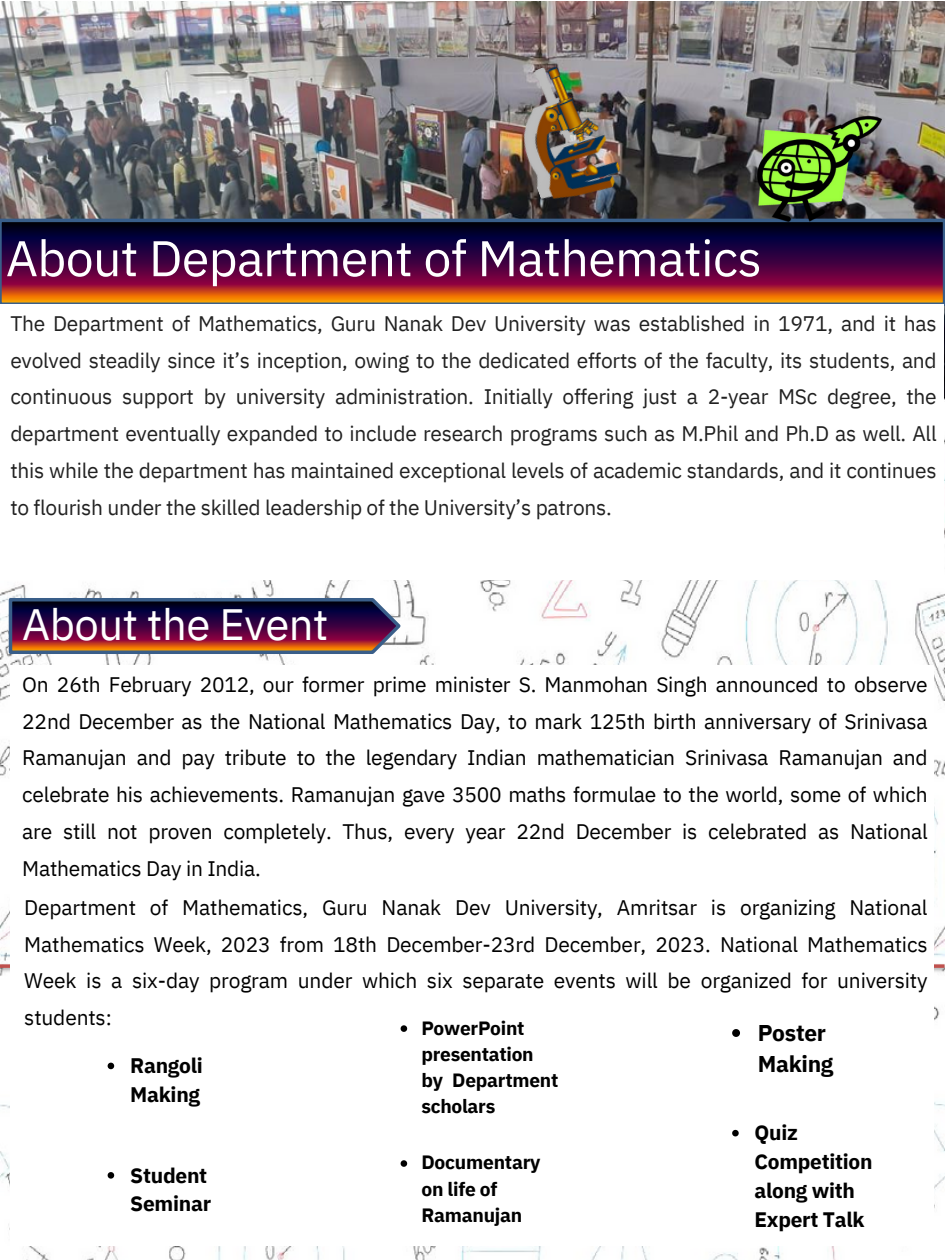
<style>
.page{position:relative;width:945px;height:1260px;background:#fff}
.page>*{position:absolute;margin:0;border:0;box-sizing:border-box;transform-origin:0 0}
.t1{font:50.05px "IBM Plex Sans";letter-spacing:-.015em;color:#fff}
.t2{font:43.75px "IBM Plex Sans";letter-spacing:-.015em;color:#fff}
.t3{font:700 22.75px/31.5px "IBM Plex Sans";letter-spacing:-.015em;color:#000}
.t4{font:21px/36.8px "IBM Plex Sans";letter-spacing:-.01em;color:#000;text-align:justify}
.t5{font:21px/36.8px "IBM Plex Sans";letter-spacing:-.015em;color:#212121;text-align:justify}
.t6{font:700 21px/28.9px "IBM Plex Sans";letter-spacing:-.015em;color:#000}
.t7{font:700 20.82px/28.9px "IBM Plex Sans";letter-spacing:-.015em;color:#000}
.t8{font:700 19.25px/26.2px "IBM Plex Sans";letter-spacing:-.015em;color:#000}
.t9{font:700 19.07px/26.2px "IBM Plex Sans";letter-spacing:-.015em;color:#000}
</style>
<div class="page">
<img style="left:0;top:1px;width:945px;height:1259px">
<svg style="left:0;top:219px;width:945px;height:87px;background:#531734"></svg>
<img style="left:499px;top:54px;width:126px;height:158px">
<img style="left:756px;top:115px;width:126px;height:106px">
<div style="left:0;top:304px;width:944px;height:276px;background:#fff"></div>
<svg style="left:0;top:964px;width:945px;height:4px"></svg>
<svg style="left:7px;top:596px;width:397px;height:60px;background:#613351"></svg>
<div style="left:10px;top:665px;width:924px;height:581px;background:#fff"></div>
<svg style="left:108px;top:1063px;width:6px;height:6px"></svg>
<svg style="left:401px;top:1025px;width:6px;height:7px"></svg>
<svg style="left:732px;top:1029px;width:8px;height:8px"></svg>
<svg style="left:401px;top:1160px;width:6px;height:7px"></svg>
<svg style="left:108px;top:1172px;width:6px;height:7px"></svg>
<svg style="left:732px;top:1130px;width:7px;height:6px"></svg>
<p class="t1" style="left:6px;top:225px;width:757px">About Department of Mathematics</p>
<p class="t5" style="left:10px;top:305px;width:928px">The Department of Mathematics, Guru Nanak Dev University was established in 1971, and it has evolved steadily since it’s inception, owing to the dedicated efforts of the faculty, its students, and continuous support by university administration. Initially offering just a 2-year MSc degree, the department eventually expanded to include research programs such as M.Phil and Ph.D as well. All this while the department has maintained exceptional levels of academic standards, and it continues to flourish under the skilled leadership of the University’s patrons.</p>
<p class="t2" style="left:22px;top:595px;width:308px">About the Event</p>
<p class="t4" style="left:22px;top:666px;width:907px">On 26th February 2012, our former prime minister S. Manmohan Singh announced to observe 22nd December as the National Mathematics Day, to mark 125th birth anniversary of Srinivasa Ramanujan and pay tribute to the legendary Indian mathematician Srinivasa Ramanujan and celebrate his achievements. Ramanujan gave 3500 maths formulae to the world, some of which are still not proven completely. Thus, every year 22nd December is celebrated as National Mathematics Day in India.</p>
<p class="t4" style="left:24px;top:889px;width:905px">Department of Mathematics, Guru Nanak Dev University, Amritsar is organizing National Mathematics Week, 2023 from 18th December-23rd December, 2023. National Mathematics Week is a six-day program under which six separate events will be organized for university students:</p>
<p class="t9" style="left:421px;top:1014px;width:138px">PowerPoint presentation by Department scholars</p>
<p class="t3" style="left:758px;top:1017px;width:77px">Poster<br>Making</p>
<p class="t6" style="left:130px;top:1051px;width:74px">Rangoli<br>Making</p>
<p class="t6" style="left:130px;top:1160px;width:82px">Student<br>Seminar</p>
<p class="t8" style="left:422px;top:1149px;width:120px">Documentary on life of<br>Ramanujan</p>
<p class="t7" style="left:755px;top:1118px;width:119px">Quiz<br>Competition along with<br>Expert Talk</p>
</div>
